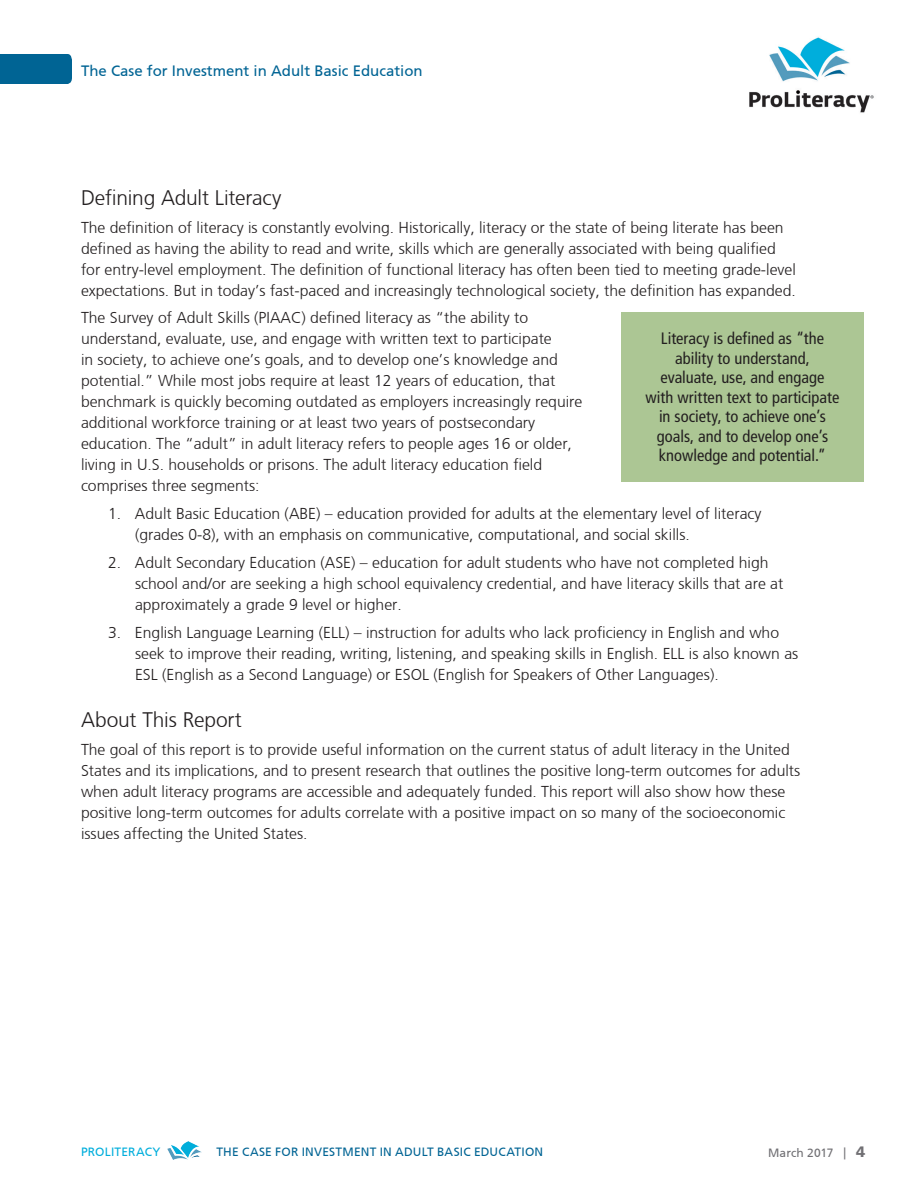
<style>
.page{position:relative;width:918px;height:1188px;background:#fff}
.page>*{position:absolute;margin:0;border:0;box-sizing:border-box;transform-origin:0 0}
.t1{font:300 21px "Frutiger CE";letter-spacing:-.01em;color:#231f20}
.box_description{font:condensed 16.5px/19.5px "Frutiger LT";color:#231f20;text-align:center}
.body{font:300 15.75px/21px "Frutiger CE";color:#231f20}
.number_paragraph{font:300 15.75px/21px "Frutiger CE";color:#231f20}
.t2{font:15px "Frutiger CE";color:#006494}
.t3{font:12px "Frutiger CE";letter-spacing:.015em;color:#006494}
.t4{font:12px "Frutiger CE";letter-spacing:.02em;color:#00aedc}
.t5{font:12px "Frutiger CE";letter-spacing:.01em;color:#717074}
.s1{font-weight:900;font-size:15px}
</style>
<div class="page">
<img style="left:168px;top:1141px;width:33px;height:19px">
<img style="left:749px;top:37px;width:125px;height:76px">
<div style="left:0;top:54px;width:72px;height:30px;background:#006494"></div>
<div style="left:621px;top:312px;width:243px;height:170px;background:#acc694"></div>
<p class="t2" style="left:81px;top:62px;width:343px">The Case for Investment in Adult Basic Education</p>
<h2 class="t1" style="left:81px;top:185px;width:202px">Defining Adult Literacy</h2>
<p class="body" style="left:81px;top:216px;width:716px">The definition of literacy is constantly evolving. Historically, literacy or the state of being literate has been defined as having the ability to read and write, skills which are generally associated with being qualified for entry-level employment. The definition of functional literacy has often been tied to meeting grade-level expectations. But in today’s fast-paced and increasingly technological society, the definition has expanded.</p>
<p class="body" style="left:81px;top:307px;width:503px">The Survey of Adult Skills (PIAAC) defined literacy as “the ability to understand, evaluate, use, and engage with written text to participate<br>in society, to achieve one’s goals, and to develop one’s knowledge and potential.” While most jobs require at least 12 years of education, that benchmark is quickly becoming outdated as employers increasingly require additional workforce training or at least two years of postsecondary education. The “adult” in adult literacy refers to people ages 16 or older, living in U.S. households or prisons. The adult literacy education field comprises three segments:</p>
<p class="number_paragraph" style="left:135px;top:503px;width:628px;text-indent:-27px">1. Adult Basic Education (ABE) – education provided for adults at the elementary level of literacy (grades 0-8), with an emphasis on communicative, computational, and social skills.</p>
<p class="number_paragraph" style="left:135px;top:552px;width:650px;text-indent:-27px">2. Adult Secondary Education (ASE) – education for adult students who have not completed high school and/or are seeking a high school equivalency credential, and have literacy skills that are at approximately a grade 9 level or higher.</p>
<p class="number_paragraph" style="left:135px;top:621px;width:665px;text-indent:-27px">3. English Language Learning (ELL) – instruction for adults who lack proficiency in English and who seek to improve their reading, writing, listening, and speaking skills in English. ELL is also known as<br>ESL (English as a Second Language) or ESOL (English for Speakers of Other Languages).</p>
<h2 class="t1" style="left:81px;top:707px;width:162px">About This Report</h2>
<p class="body" style="left:81px;top:738px;width:721px">The goal of this report is to provide useful information on the current status of adult literacy in the United States and its implications, and to present research that outlines the positive long-term outcomes for adults when adult literacy programs are accessible and adequately funded. This report will also show how these positive long-term outcomes for adults correlate with a positive impact on so many of the socioeconomic issues affecting the United States.</p>
<p class="box_description" style="left:646px;top:329px;width:195px">Literacy is defined as “the ability to understand, evaluate, use, and engage with written text to participate in society, to achieve one’s goals, and to develop one’s knowledge and potential.”</p>
<p class="t4" style="left:81px;top:1144px;width:81px">PROLITERACY</p>
<p class="t3" style="left:216px;top:1144px;width:328px">THE CASE FOR INVESTMENT IN ADULT BASIC EDUCATION</p>
<p class="t5" style="left:768px;top:1146px;width:99px">March 2017 | <span class="s1">4</span></p>
</div>
